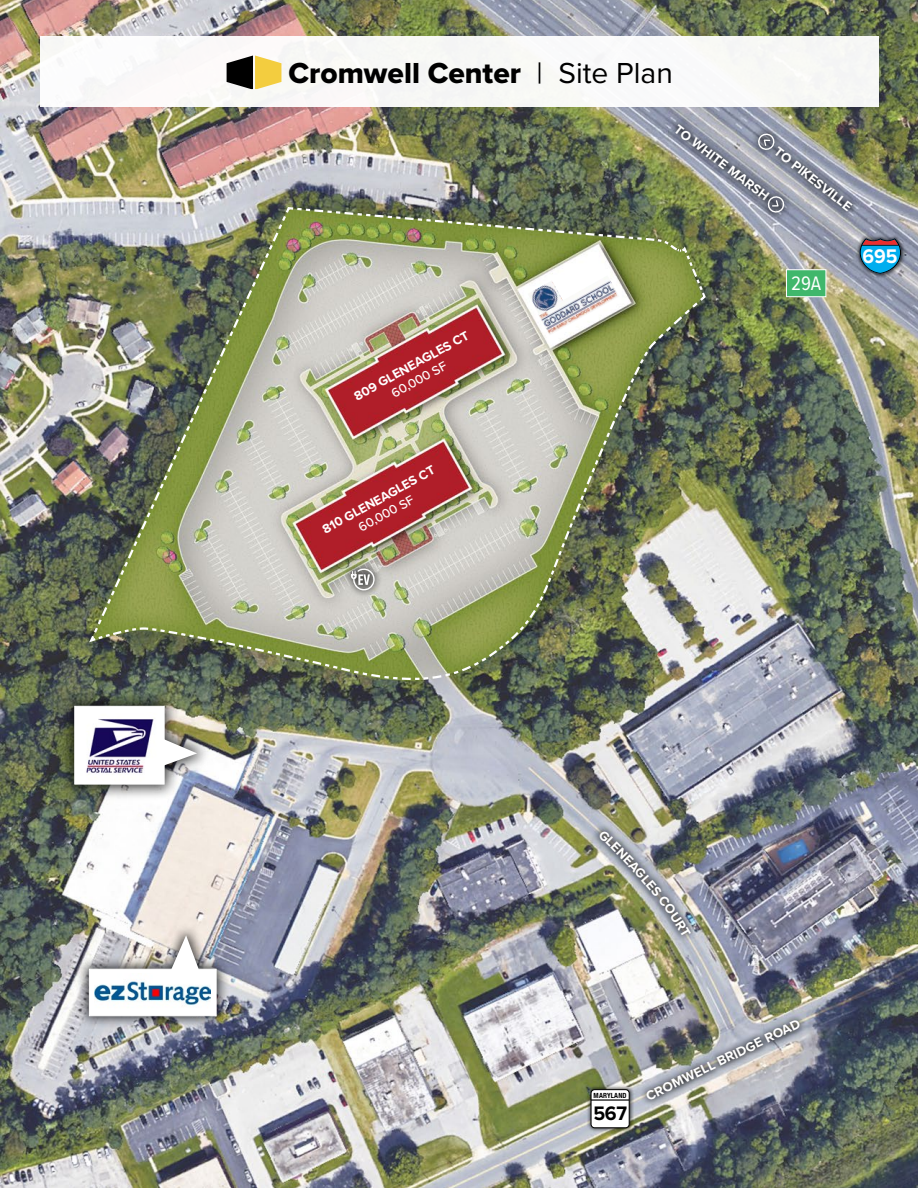
<style>
.page{position:relative;width:918px;height:1188px;background:#fff}
.page>*{position:absolute;margin:0;border:0;box-sizing:border-box;transform-origin:0 0}
.t1{font:30px "Proxima Nova Extrabld";color:#000}
.t2{font:700 20.4px "Proxima Nova";color:#fff;scale:.94 1}
.t3{font:700 20.25px "Proxima Nova";color:#000;scale:.96 1}
.t4{font:20.25px "Proxima Nova Cond";color:#fff}
.t5{font:700 13.5px "Proxima Nova";color:#fff}
.t6{font:700 13.05px "Proxima Nova";color:#fff}
.t7{font:500 13.05px "Proxima Nova";color:#fff}
.t8{font:700 condensed 7.05px "Helvetica Neue";letter-spacing:.02em;color:#000}
.s1{font-family:"Proxima Nova"}
</style>
<div class="page">
<img style="left:0;top:0;width:918px;height:1188px">
<div style="left:640px;top:1013px;width:167px;height:94px;background:#000;opacity:.75"></div>
<div style="left:855px;top:233px;width:51px;height:46px;background:#000;opacity:.75"></div>
<svg style="left:860px;top:238px;width:41px;height:36px"></svg>
<div style="left:586px;top:1085px;width:48px;height:48px;background:#000;opacity:.75"></div>
<div style="left:591px;top:1090px;width:38px;height:38px;background:#fff;border-radius:4px"></div>
<div style="left:591px;top:1089px;width:38px;height:39px;border:1px solid #000;border-radius:4px"></div>
<hr style="left:591px;top:1099px;width:38px;height:2px;background:#000">
<svg style="left:351px;top:673px;width:140px;height:13px;background:#7a8263"></svg>
<svg style="left:293px;top:206px;width:351px;height:1px"></svg>
<img style="left:89px;top:207px;width:618px;height:466px">
<div style="left:592px;top:824px;width:106px;height:118px;background:#000;opacity:.75"></div>
<img style="left:538px;top:275px;width:81px;height:61px">
<img style="left:528px;top:281px;width:36px;height:34px">
<div style="left:669px;top:118px;width:108px;height:90px;background:#000;opacity:.75"></div>
<div style="left:760px;top:189px;width:32px;height:31px;background:#000;opacity:.75"></div>
<svg style="left:767px;top:195px;width:2px;height:19px"></svg>
<div style="left:769px;top:140px;width:91px;height:78px;background:#000;opacity:.75"></div>
<div style="left:750px;top:126px;width:33px;height:32px;background:#000;opacity:.75"></div>
<svg style="left:757px;top:133px;width:18px;height:18px"></svg>
<div style="left:787px;top:270px;width:39px;height:27px;background:#40b76b"></div>
<div style="left:786px;top:269px;width:40px;height:28px;border:1px solid #fff"></div>
<div style="left:40px;top:36px;width:838px;height:70px;background:#f9f9f7"></div>
<svg style="left:227px;top:56px;width:54px;height:33px"></svg>
<div style="left:76px;top:923px;width:154px;height:106px;background:#000;opacity:.75"></div>
<svg style="left:166px;top:935px;width:37px;height:34px"></svg>
<div style="left:89px;top:969px;width:127px;height:47px;background:#fff"></div>
<img style="left:94px;top:981px;width:116px;height:25px">
<div style="left:59px;top:690px;width:153px;height:110px;background:#000;opacity:.75"></div>
<svg style="left:164px;top:730px;width:33px;height:44px"></svg>
<div style="left:75px;top:706px;width:89px;height:78px;background:#fff;border:1px solid #fff"></div>
<img style="left:78px;top:712px;width:85px;height:71px">
<div style="left:343px;top:560px;width:39px;height:39px;background:#000;opacity:.75"></div>
<svg style="left:351px;top:568px;width:24px;height:23px"></svg>
<img style="left:598px;top:829px;width:93px;height:109px">
<h1 class="t1" style="left:288px;top:51px;width:386px">Cromwell Center <span class="s1">| Site Plan</span></h1>
<p class="t6" style="left:350px;top:388px;width:131px;rotate:-29deg">809 GLENEAGLES CT</p>
<p class="t7" style="left:388px;top:386px;width:63px;rotate:-29deg">60,000 SF</p>
<p class="t5" style="left:682px;top:119px;width:117px;rotate:38deg">TO WHITE MARSH</p>
<p class="t5" style="left:782px;top:142px;width:96px;rotate:38deg">TO PIKESVILLE</p>
<h3 class="t4" style="left:791px;top:268px;width:32px">29A</h3>
<h2 class="t2" style="left:862px;top:241px;width:39px">695</h2>
<p class="t6" style="left:319px;top:522px;width:128px;rotate:-29deg">810 GLENEAGLES CT</p>
<p class="t7" style="left:355px;top:520px;width:63px;rotate:-29deg">60,000 SF</p>
<p class="t8" style="left:594px;top:1089px;width:34px">MARYLAND</p>
<h3 class="t3" style="left:594px;top:1098px;width:36px">567</h3>
<p class="t5" style="left:642px;top:1088px;width:171px;rotate:-26deg">CROMWELL BRIDGE ROAD</p>
</div>
